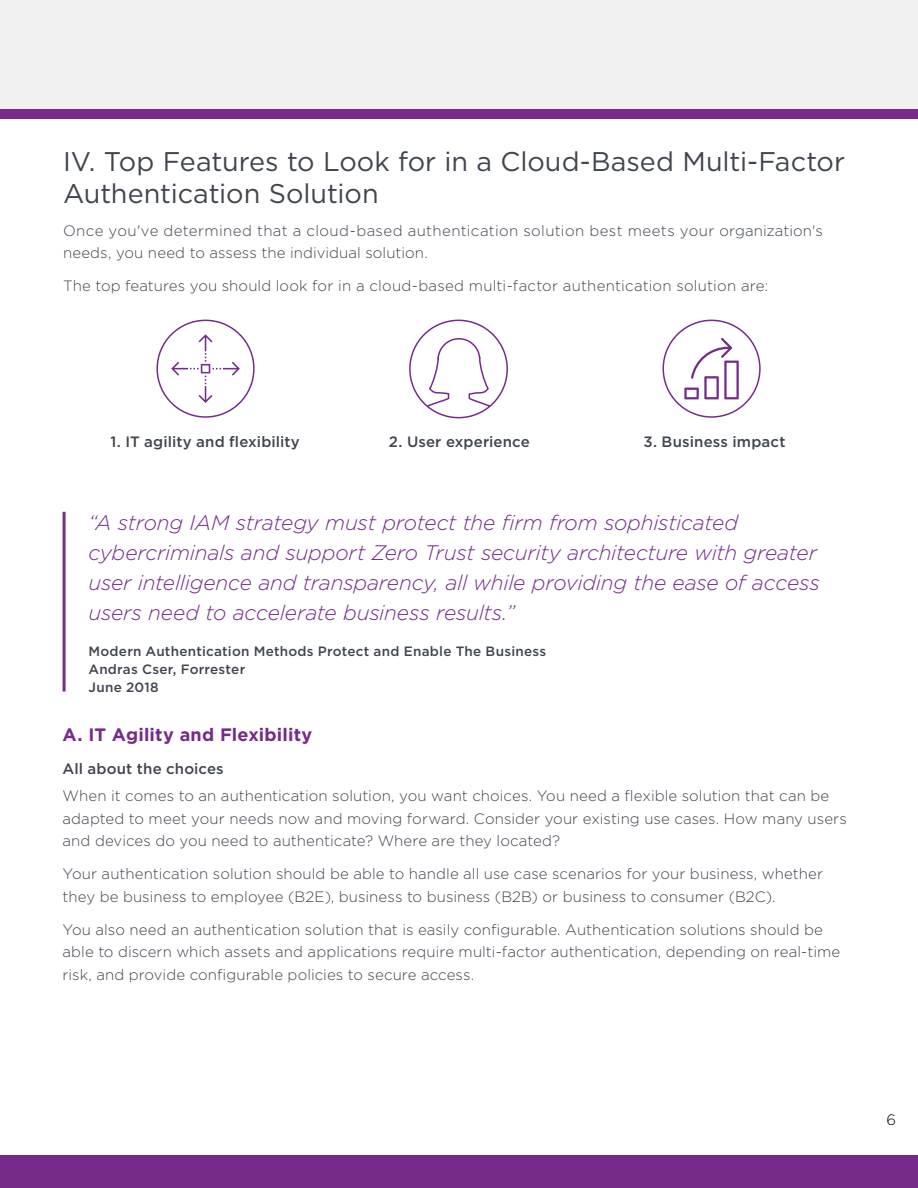
<style>
.page{position:relative;width:918px;height:1188px;background:#fff}
.page>*{position:absolute;margin:0;border:0;box-sizing:border-box;transform-origin:0 0}
.Subheadline{font:27px/31.5px "Gotham";letter-spacing:-.005em;color:#3f454f}
.t1{font:italic 300 21px/30px "Gotham";letter-spacing:-.01em;color:#762b8a}
.New_paragraph_header{font:700 18px "Gotham";letter-spacing:.01em;color:#762b8a}
.Body{font:300 15px/22.5px "Gotham";letter-spacing:.005em;color:#3f454f}
.Secondary_paragraph{font:500 15px "Gotham";letter-spacing:.005em;color:#3f454f}
.t2{font:300 15px "Gotham";color:#000}
.Quote_name{font:500 13.5px/18px "Gotham";letter-spacing:.02em;color:#3f454f}
</style>
<div class="page">
<div style="left:0;top:78px;width:918px;height:40px;background:#762b8a"></div>
<div style="left:0;top:0;width:918px;height:110px;background:#f1f1f2"></div>
<div style="left:0;top:1155px;width:918px;height:33px;background:#762b8a"></div>
<hr style="left:63px;top:512px;width:3px;height:180px;background:#762b8a">
<div style="left:156px;top:320px;width:99px;height:98px;border:2px solid #762b8a;border-radius:50%"></div>
<svg style="left:171px;top:334px;width:69px;height:69px"></svg>
<svg style="left:409px;top:319px;width:99px;height:100px"></svg>
<div style="left:662px;top:320px;width:99px;height:98px;border:2px solid #762b8a;border-radius:50%"></div>
<svg style="left:684px;top:338px;width:55px;height:61px"></svg>
<p class="Subheadline" style="left:63px;top:145px;width:784px">IV. Top Features to Look for in a Cloud-Based Multi-Factor<br>Authentication Solution</p>
<p class="Body" style="left:63px;top:219px;width:761px">Once you've determined that a cloud-based authentication solution best meets your organization's needs, you need to assess the individual solution.</p>
<p class="Body" style="left:63px;top:274px;width:707px">The top features you should look for in a cloud-based multi-factor authentication solution are:</p>
<p class="Secondary_paragraph" style="left:111px;top:432px;width:191px">1. IT agility and flexibility</p>
<p class="Secondary_paragraph" style="left:389px;top:432px;width:143px">2. User experience</p>
<p class="Secondary_paragraph" style="left:643px;top:432px;width:144px">3. Business impact</p>
<p class="t1" style="left:88px;top:507px;width:733px">“A strong IAM strategy must protect the firm from sophisticated cybercriminals and support Zero Trust security architecture with greater user intelligence and transparency, all while providing the ease of access users need to accelerate business results.”</p>
<p class="Quote_name" style="left:88px;top:642px;width:459px">Modern Authentication Methods Protect and Enable The Business<br>Andras Cser, Forrester<br>June 2018</p>
<p class="New_paragraph_header" style="left:63px;top:723px;width:251px">A. IT Agility and Flexibility</p>
<p class="Secondary_paragraph" style="left:63px;top:759px;width:163px">All about the choices</p>
<p class="Body" style="left:63px;top:784px;width:786px">When it comes to an authentication solution, you want choices. You need a flexible solution that can be adapted to meet your needs now and moving forward. Consider your existing use cases. How many users and devices do you need to authenticate? Where are they located?</p>
<p class="Body" style="left:63px;top:862px;width:762px">Your authentication solution should be able to handle all use case scenarios for your business, whether they be business to employee (B2E), business to business (B2B) or business to consumer (B2C).</p>
<p class="Body" style="left:63px;top:918px;width:779px">You also need an authentication solution that is easily configurable. Authentication solutions should be able to discern which assets and applications require multi-factor authentication, depending on real-time risk, and provide configurable policies to secure access.</p>
<p class="t2" style="left:886px;top:1110px;width:11px">6</p>
</div>
